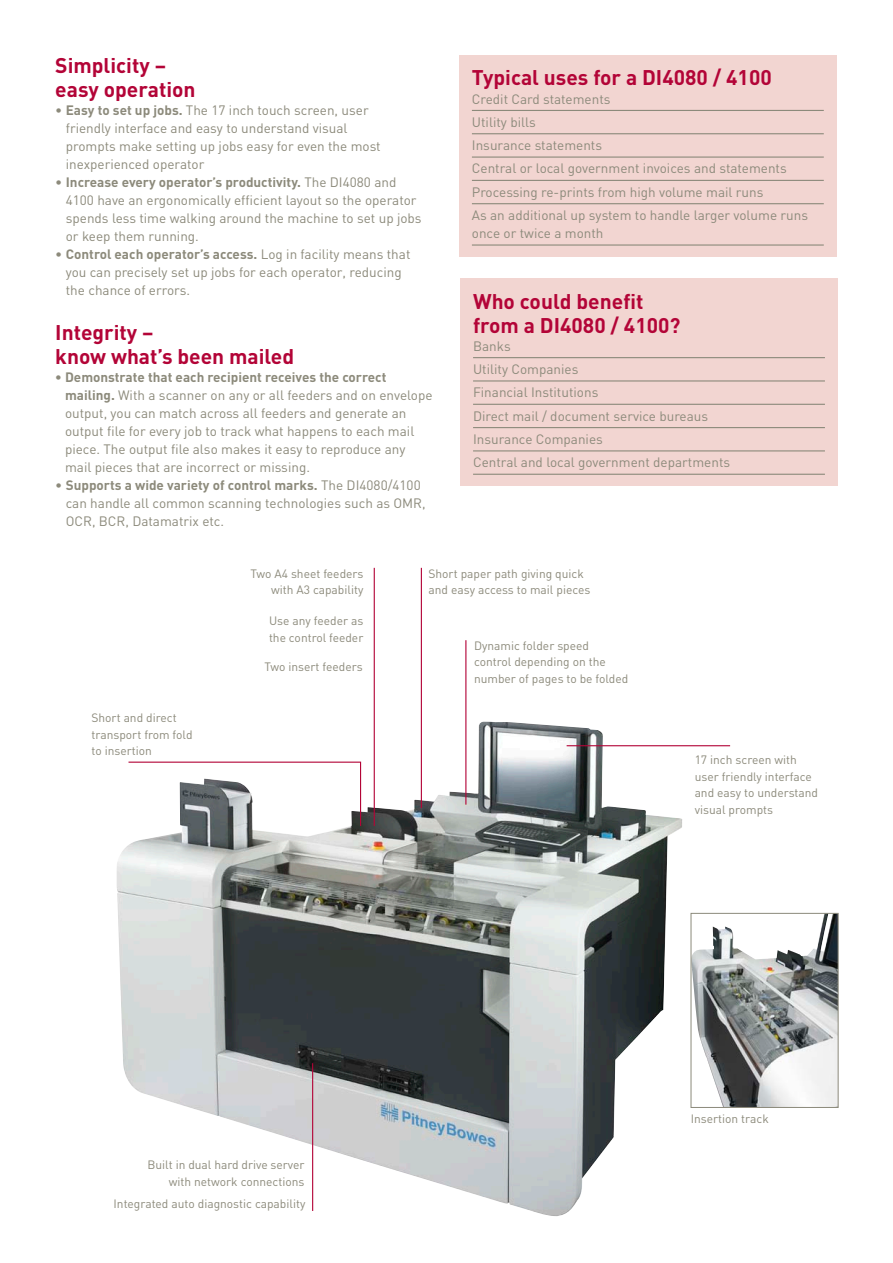
<style>
.page{position:relative;width:893px;height:1263px;background:#fff}
.page>*{position:absolute;margin:0;border:0;box-sizing:border-box;transform-origin:0 0}
.t1{font:700 21px/24px "DIN";color:#b30437}
.t2{font:13.5px/18px "DIN";color:#8c8a7b}
.t3{font:12px/16.5px "DIN";color:#8c8a7b}
.s1{font-weight:700}
</style>
<div class="page">
<div style="left:460px;top:278px;width:378px;height:208px;background:#f2d5d1"></div>
<hr style="left:473px;top:357px;width:352px;height:1px;background:#8c8a7b">
<hr style="left:473px;top:380px;width:352px;height:1px;background:#8c8a7b">
<hr style="left:473px;top:404px;width:352px;height:1px;background:#8c8a7b">
<hr style="left:473px;top:427px;width:352px;height:1px;background:#8c8a7b">
<hr style="left:473px;top:450px;width:352px;height:1px;background:#8c8a7b">
<hr style="left:473px;top:474px;width:352px;height:1px;background:#8c8a7b">
<div style="left:459px;top:55px;width:377px;height:202px;background:#f2d5d1"></div>
<hr style="left:472px;top:110px;width:352px;height:1px;background:#8c8a7b">
<hr style="left:472px;top:133px;width:352px;height:1px;background:#8c8a7b">
<hr style="left:472px;top:156px;width:352px;height:2px;background:#8c8a7b">
<hr style="left:472px;top:180px;width:352px;height:1px;background:#8c8a7b">
<hr style="left:472px;top:203px;width:352px;height:1px;background:#8c8a7b">
<hr style="left:472px;top:244px;width:352px;height:2px;background:#8c8a7b">
<img style="left:117px;top:722px;width:567px;height:494px">
<hr style="left:567px;top:745px;width:163px;height:1px;background:#b30437">
<hr style="left:374px;top:568px;width:1px;height:258px;background:#b30437">
<hr style="left:360px;top:761px;width:1px;height:65px;background:#b30437">
<hr style="left:421px;top:568px;width:1px;height:240px;background:#b30437">
<hr style="left:312px;top:1063px;width:1px;height:148px;background:#b30437">
<hr style="left:465px;top:640px;width:1px;height:165px;background:#b30437">
<hr style="left:129px;top:761px;width:231px;height:2px;background:#b30437">
<img style="left:693px;top:915px;width:143px;height:191px">
<div style="left:691px;top:913px;width:147px;height:195px;border:1px solid #8c8a7b"></div>
<h1 class="t1" style="left:55px;top:52px;width:142px">Simplicity – easy operation</h1>
<p class="t2" style="left:66px;top:101px;width:316px;text-indent:-11px">• <span class="s1">Easy to set up jobs.</span> The 17 inch touch screen, user friendly interface and easy to understand visual prompts make setting up jobs easy for even the most inexperienced operator</p>
<p class="t2" style="left:66px;top:173px;width:357px;text-indent:-11px">• <span class="s1">Increase every operator’s productivity.</span> The DI4080 and 4100 have an ergonomically efficient layout so the operator spends less time walking around the machine to set up jobs or keep them running.</p>
<p class="t2" style="left:66px;top:245px;width:346px;text-indent:-11px">• <span class="s1">Control each operator’s access.</span> Log in facility means that you can precisely set up jobs for each operator, reducing the chance of errors.</p>
<h1 class="t1" style="left:55px;top:319px;width:240px">Integrity –<br>know what’s been mailed</h1>
<p class="t2" style="left:65px;top:367px;width:369px;text-indent:-10px"><span class="s1">• Demonstrate that each recipient receives the correct mailing.</span> With a scanner on any or all feeders and on envelope output, you can match across all feeders and generate an output file for every job to track what happens to each mail piece. The output file also makes it easy to reproduce any mail pieces that are incorrect or missing.</p>
<p class="t2" style="left:66px;top:475px;width:361px;text-indent:-11px">• <span class="s1">Supports a wide variety of control marks.</span> The DI4080/4100 can handle all common scanning technologies such as OMR,<br>OCR, BCR, Datamatrix etc.</p>
<h1 class="t1" style="left:472px;top:65px;width:301px">Typical uses for a DI4080 / 4100</h1>
<p class="t2" style="left:472px;top:87px;width:338px;line-height:23.2px">Credit Card statements<br>Utility bills<br>Insurance statements<br>Central or local government invoices and statements Processing re-prints from high volume mail runs<br>As an additional up system to handle larger volume runs</p>
<p class="t2" style="left:472px;top:224px;width:133px">once or twice a month</p>
<h1 class="t1" style="left:473px;top:288px;width:209px">Who could benefit from a DI4080 / 4100?</h1>
<p class="t2" style="left:473px;top:334px;width:259px;line-height:23.2px">Banks<br>Utility Companies<br>Financial Institutions<br>Direct mail / document service bureaus<br>Insurance Companies<br>Central and local government departments</p>
<p class="t3" style="left:91px;top:709px;width:103px">Short and direct transport from fold to insertion</p>
<p class="t3" style="left:251px;top:565px;width:114px;text-align:right">Two A4 sheet feeders with A3 capability</p>
<p class="t3" style="left:269px;top:612px;width:96px">Use any feeder as the control feeder</p>
<p class="t3" style="left:265px;top:658px;width:100px">Two insert feeders</p>
<p class="t3" style="left:428px;top:565px;width:163px">Short paper path giving quick and easy access to mail pieces</p>
<p class="t3" style="left:474px;top:637px;width:156px">Dynamic folder speed control depending on the number of pages to be folded</p>
<p class="t3" style="left:695px;top:751px;width:125px">17 inch screen with user friendly interface and easy to understand visual prompts</p>
<p class="t3" style="left:147px;top:1156px;width:159px;text-align:right">Built in dual hard drive server with network connections</p>
<p class="t3" style="left:114px;top:1195px;width:193px">Integrated auto diagnostic capability</p>
<p class="t3" style="left:691px;top:1110px;width:80px">Insertion track</p>
</div>
